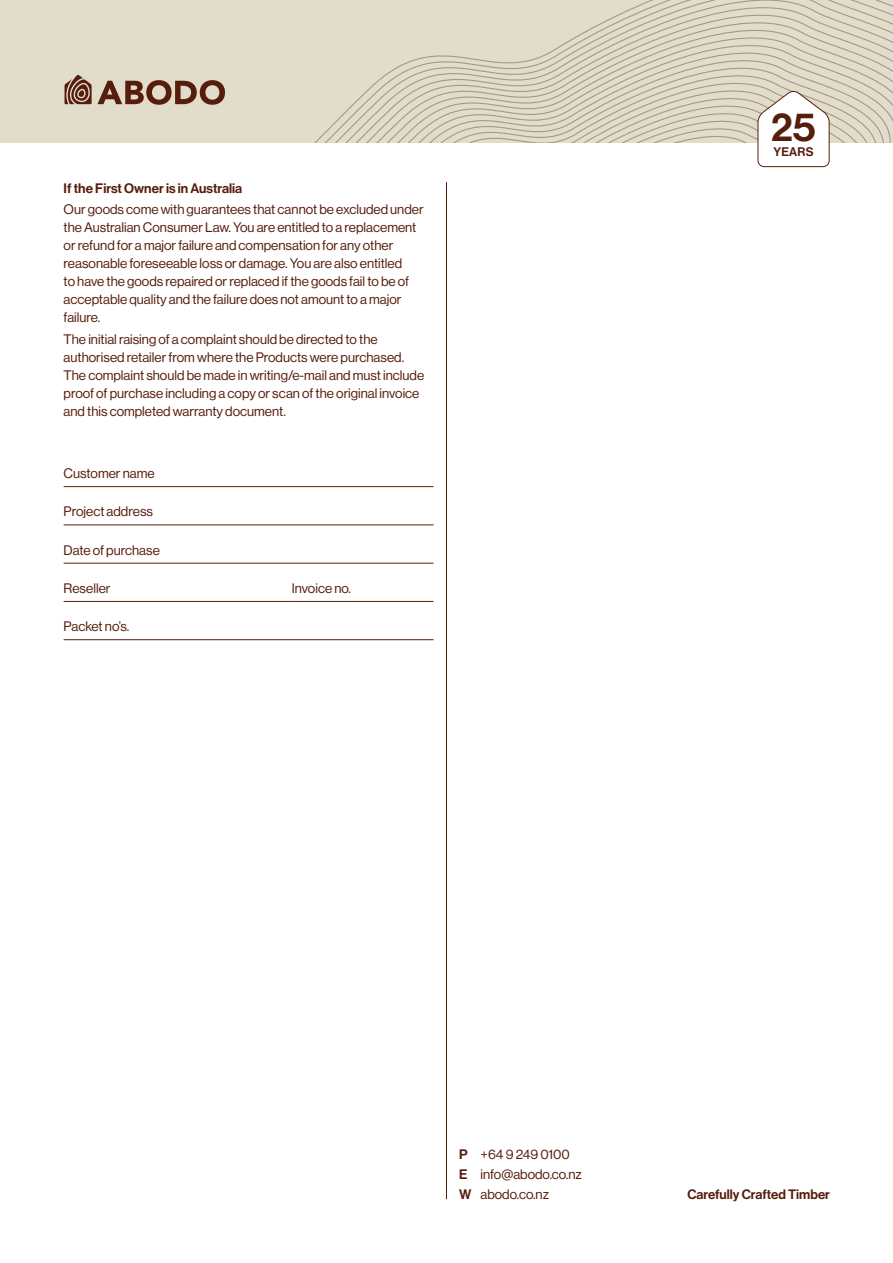
<style>
.page{position:relative;width:893px;height:1263px;background:#fff}
.page>*{position:absolute;margin:0;border:0;box-sizing:border-box;transform-origin:0 0}
.t1{font:39.75px "N Haas Grotesk DS Pro 65 Md";color:#571d0c}
.t2{font:13.5px/18px "N Haas Grotesk DS Pro 55 Rg";color:#571d0c}
.t3{font:13.5px "N Haas Grotesk DS Pro 65 Md";color:#571d0c}
.t4{font:13.35px "N Haas Grotesk DS Pro 65 Md";color:#571d0c}
.t5{font:12.3px "N Haas Grotesk DS Pro 65 Md";letter-spacing:.015em;color:#571d0c}
.s1{font-family:"N Haas Grotesk DS Pro 65 Md"}
</style>
<div class="page">
<hr style="left:64px;top:486px;width:228px;height:1px;background:#571d0c">
<hr style="left:292px;top:486px;width:142px;height:1px;background:#571d0c">
<hr style="left:64px;top:524px;width:228px;height:1px;background:#571d0c">
<hr style="left:292px;top:524px;width:142px;height:1px;background:#571d0c">
<hr style="left:64px;top:563px;width:228px;height:1px;background:#571d0c">
<hr style="left:292px;top:563px;width:142px;height:1px;background:#571d0c">
<hr style="left:64px;top:601px;width:228px;height:1px;background:#571d0c">
<hr style="left:64px;top:639px;width:228px;height:1px;background:#571d0c">
<hr style="left:292px;top:601px;width:142px;height:1px;background:#571d0c">
<hr style="left:292px;top:639px;width:142px;height:1px;background:#571d0c">
<div style="left:0;top:0;width:893px;height:142px;background:#e2ddcb"></div>
<svg style="left:315px;top:0;width:578px;height:142px"></svg>
<svg style="left:65px;top:75px;width:160px;height:30px"></svg>
<hr style="left:446px;top:182px;width:1px;height:1017px;background:#571d0c">
<svg style="left:757px;top:90px;width:73px;height:77px"></svg>
<p class="t3" style="left:64px;top:181px;width:180px">If the First Owner is in Australia</p>
<p class="t2" style="left:64px;top:200px;width:362px">Our goods come with guarantees that cannot be excluded under the Australian Consumer Law. You are entitled to a replacement or refund for a major failure and compensation for any other reasonable foreseeable loss or damage. You are also entitled<br>to have the goods repaired or replaced if the goods fail to be of acceptable quality and the failure does not amount to a major failure.</p>
<p class="t2" style="left:64px;top:330px;width:362px">The initial raising of a complaint should be directed to the authorised retailer from where the Products were purchased.<br>The complaint should be made in writing/e-mail and must include proof of purchase including a copy or scan of the original invoice and this completed warranty document.</p>
<p class="t2" style="left:64px;top:464px;width:93px">Customer name</p>
<p class="t2" style="left:64px;top:503px;width:91px">Project address</p>
<p class="t2" style="left:64px;top:541px;width:98px">Date of purchase</p>
<p class="t2" style="left:64px;top:579px;width:48px">Reseller</p>
<p class="t2" style="left:292px;top:579px;width:61px">Invoice no.</p>
<p class="t2" style="left:64px;top:618px;width:67px">Packet no’s.</p>
<h1 class="t1" style="left:771px;top:104px;width:46px">25</h1>
<p class="t5" style="left:774px;top:145px;width:42px">YEARS</p>
<p class="t2" style="left:459px;top:1144px;width:124px;line-height:20.1px"><span class="s1">P</span> +64 9 249 0100<br><span class="s1">E</span> info@abodo.co.nz<br><span class="s1">W</span> abodo.co.nz</p>
<p class="t4" style="left:687px;top:1187px;width:144px">Carefully Crafted Timber</p>
</div>
